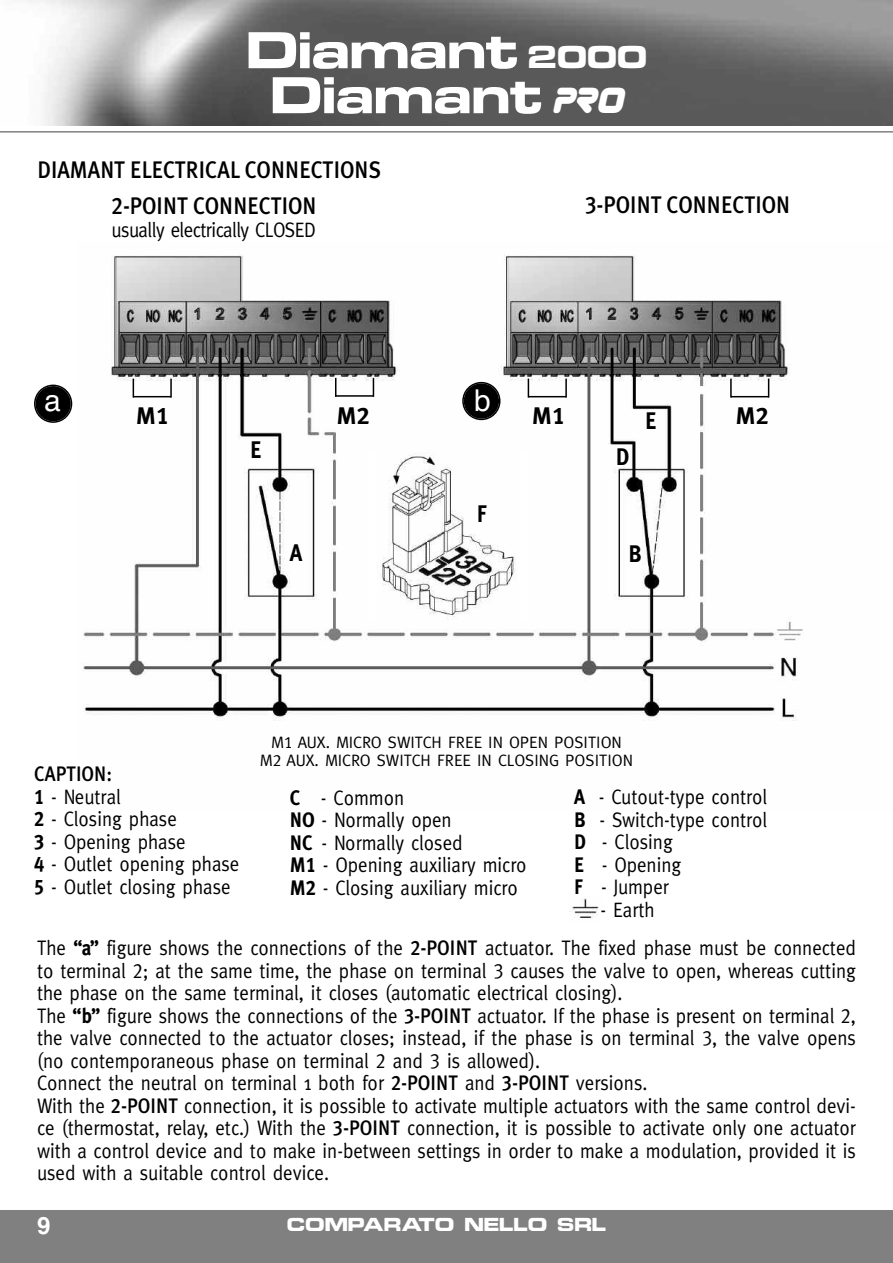
<style>
.page{position:relative;width:893px;height:1263px;background:#fff}
.page>*{position:absolute;margin:0;border:0;box-sizing:border-box;transform-origin:0 0}
.t1{font:54px/45px "Microgramma D Bold Exte";color:#fff;text-align:center}
.t2{font:30px "Helvetica";color:#fff}
.t3{font:500 24px "Meta Plus";color:#000;scale:.9 1}
.t4{font:24px "Meta Plus Bold Caps";color:#000}
.t5{font:24px "Meta Plus Bold Caps";color:#000;scale:.9 1}
.t6{font:700 24px "Helvetica";color:#fff}
.t7{font:21px/22.5px "Meta";color:#000;scale:.9 1}
.t8{font:21px "Meta";letter-spacing:-.025em;color:#000;scale:.9 1}
.t9{font:21px "Meta Plus Medium Caps";color:#000;scale:.9 1}
.t10{font:16.5px/18px "Meta Caps";color:#000;text-align:center}
.t11{font:700 16.5px "Microgram Ext";color:#fff}
.s1{font-size:33px}
.s2{font-family:"Zorque";font-style:italic;font-size:36px}
.s3{font-family:"Meta Plus Medium Caps";font-weight:400}
.s4{font-family:"Meta Plus Bold Caps"}
.s5{font-weight:700}
.s6{font-family:"Meta Plus Medium Caps"}
.s7{font-family:"Meta Plus";font-weight:500}
.s8{font-family:"Meta Caps"}
</style>
<div class="page">
<img style="left:28px;top:0;width:865px;height:125px">
<hr style="left:0;top:131px;width:893px;height:2px;background:#808080">
<img style="left:83px;top:254px;width:720px;height:467px">
<div style="left:0;top:1210px;width:893px;height:53px;background:#808080"></div>
<img style="left:569px;top:898px;width:30px;height:20px">
<svg style="left:133px;top:379px;width:1px;height:19px"></svg>
<svg style="left:170px;top:379px;width:2px;height:19px"></svg>
<hr style="left:133px;top:396px;width:38px;height:1px;background:#000">
<svg style="left:528px;top:379px;width:1px;height:19px"></svg>
<svg style="left:565px;top:379px;width:2px;height:19px"></svg>
<hr style="left:528px;top:396px;width:38px;height:1px;background:#000">
<svg style="left:335px;top:378px;width:1px;height:19px"></svg>
<svg style="left:373px;top:378px;width:1px;height:19px"></svg>
<hr style="left:336px;top:395px;width:37px;height:2px;background:#000">
<svg style="left:730px;top:379px;width:2px;height:19px"></svg>
<svg style="left:768px;top:379px;width:1px;height:19px"></svg>
<hr style="left:731px;top:396px;width:38px;height:1px;background:#000">
<div style="left:369px;top:451px;width:157px;height:169px;background:#fff"></div>
<img style="left:377px;top:453px;width:139px;height:167px">
<div style="left:464px;top:383px;width:35px;height:36px;background:#000;border-radius:50%"></div>
<div style="left:462px;top:382px;width:38px;height:38px;border:3px solid #000;border-radius:50%"></div>
<div style="left:36px;top:386px;width:35px;height:35px;background:#000;border-radius:50%"></div>
<div style="left:34px;top:385px;width:38px;height:38px;border:3px solid #000;border-radius:50%"></div>
<h1 class="t1" style="left:246px;top:27px;width:402px">Diamant <span class="s1">2000<br></span>Diamant <span class="s2">PRO</span></h1>
<p class="t3" style="left:37px;top:156px;width:383px">DIAMANT ELECTRICAL CONNECTIONS</p>
<p class="t3" style="left:111px;top:191px;width:229px"><span class="s3">2</span>-POINT CONNECTION</p>
<p class="t8" style="left:111px;top:218px;width:229px">usually electrically CLOSED</p>
<p class="t3" style="left:585px;top:191px;width:229px"><span class="s3">3</span>-POINT CONNECTION</p>
<h2 class="t2" style="left:44px;top:384px;width:18px">a</h2>
<h2 class="t2" style="left:474px;top:383px;width:18px">b</h2>
<p class="t4" style="left:136px;top:401px;width:35px">M1</p>
<p class="t4" style="left:336px;top:402px;width:35px">M2</p>
<p class="t5" style="left:250px;top:436px;width:14px">E</p>
<p class="t5" style="left:477px;top:499px;width:13px">F</p>
<p class="t4" style="left:532px;top:402px;width:35px">M1</p>
<p class="t4" style="left:735px;top:401px;width:35px">M2</p>
<p class="t5" style="left:645px;top:406px;width:14px">E</p>
<p class="t5" style="left:616px;top:443px;width:17px">D</p>
<p class="t5" style="left:290px;top:538px;width:15px">A</p>
<p class="t5" style="left:629px;top:540px;width:16px">B</p>
<p class="t10" style="left:260px;top:733px;width:374px">M1 AUX. MICRO SWITCH FREE IN OPEN POSITION<br>M2 AUX. MICRO SWITCH FREE IN CLOSING POSITION</p>
<p class="t9" style="left:34px;top:761px;width:88px">CAPTION:</p>
<p class="t7" style="left:34px;top:785px;width:230px"><span class="s4">1</span> - Neutral<br><span class="s4">2</span> - Closing phase<br><span class="s4">3</span> - Opening phase<br><span class="s4">4</span> - Outlet opening phase<br><span class="s4">5</span> - Outlet closing phase</p>
<p class="t7" style="left:290px;top:786px;width:265px"><span class="s4">C</span> - Common<br><span class="s4">NO</span> - Normally open<br><span class="s4">NC</span> - Normally closed<br><span class="s4">M1</span> - Opening auxiliary micro<br><span class="s4">M2</span> - Closing auxiliary micro</p>
<p class="t7" style="left:574px;top:786px;width:216px"><span class="s4">A</span> - Cutout-type control<br><span class="s4">B</span> - Switch-type control<br><span class="s4">D</span> - Closing<br><span class="s4">E</span> - Opening<br><span class="s4">F</span> - Jumper</p>
<p class="t7" style="left:600px;top:898px;width:62px">- Earth</p>
<p class="t7" style="left:37px;top:936px;width:911px">The <span class="s5">“a”</span> figure shows the connections of the <span class="s6">2</span><span class="s7">-POINT</span> actuator. The fixed phase must be connected to terminal <span class="s8">2</span>; at the same time, the phase on terminal <span class="s8">3</span> causes the valve to open, whereas cutting the phase on the same terminal, it closes (automatic electrical closing).<br>The <span class="s5">“b”</span> figure shows the connections of the <span class="s6">3</span><span class="s7">-POINT</span> actuator. If the phase is present on terminal <span class="s8">2</span>, the valve connected to the actuator closes; instead, if the phase is on terminal <span class="s8">3</span>, the valve opens (no contemporaneous phase on terminal <span class="s8">2</span> and <span class="s8">3</span> is allowed).<br>Connect the neutral on terminal 1 both for <span class="s6">2</span><span class="s7">-POINT</span> and <span class="s6">3</span><span class="s7">-POINT</span> versions.<br>With the <span class="s6">2</span><span class="s7">-POINT</span> connection, it is possible to activate multiple actuators with the same control devi&shy;ce (thermostat, relay, etc.) With the <span class="s6">3</span><span class="s7">-POINT</span> connection, it is possible to activate only one actuator with a control device and to make in-between settings in order to make a modulation, provided it is used with a suitable control device.</p>
<p class="t6" style="left:37px;top:1211px;width:15px">9</p>
<p class="t11" style="left:287px;top:1215px;width:321px">COMPARATO NELLO SRL</p>
</div>
